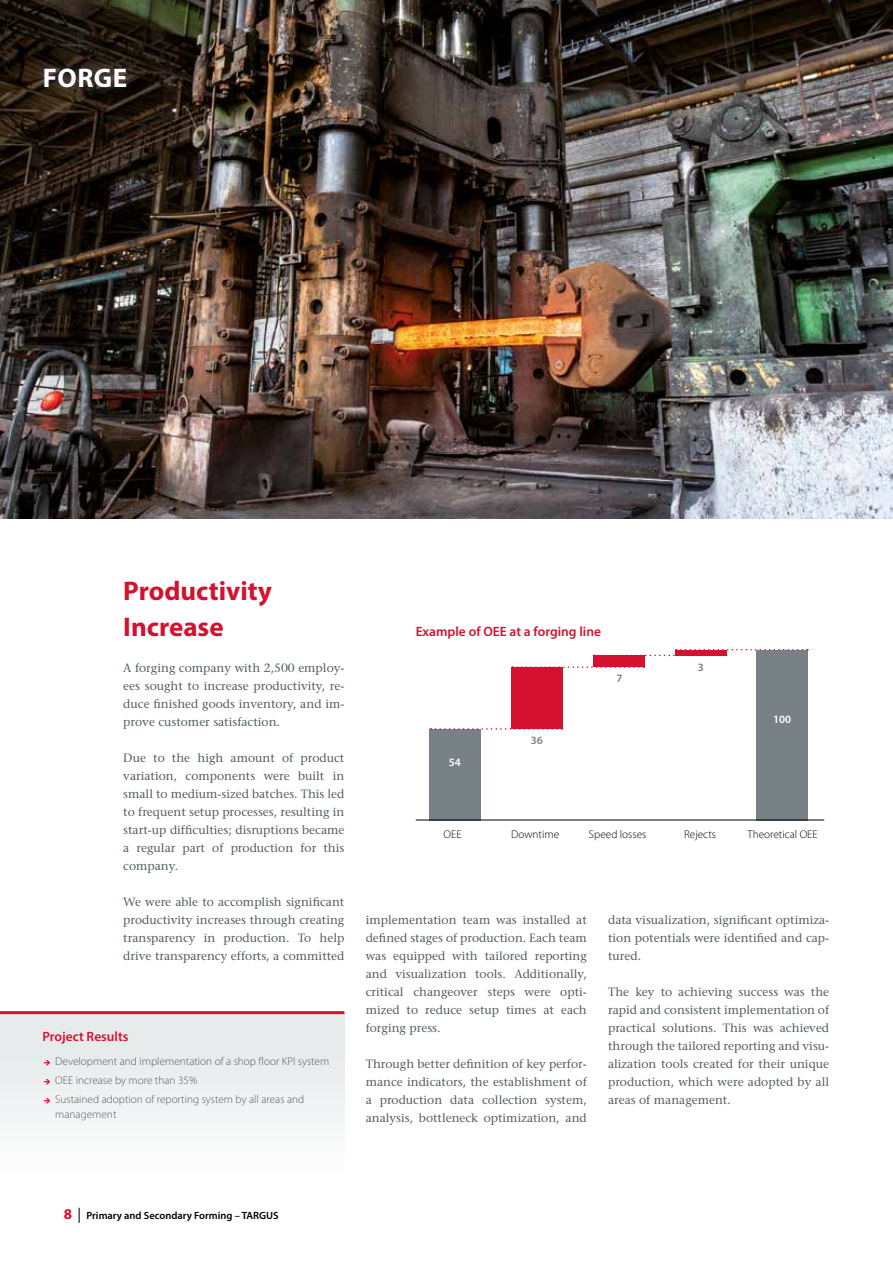
<style>
.page{position:relative;width:893px;height:1263px;background:#fff}
.page>*{position:absolute;margin:0;border:0;box-sizing:border-box;transform-origin:0 0}
.t1{font:700 27px/36px "Myriad Pro";color:#d51130}
.t2{font:700 27px "Myriad Pro";letter-spacing:.02em;color:#fff}
.t3{font:600 13.5px "Myriad Pro";color:#d51130}
.t4{font:12px/18px "Stone Serif";color:#535d62;text-align:justify}
.t5{font:300 11.25px/19.2px "Myriad Pro";color:#535d62}
.t6{font:300 11.25px "Myriad Pro";color:#000}
.t7{font:600 11.25px "Myriad Pro";color:#fff}
.t8{font:600 11.25px "Myriad Pro";color:#778186}
.t9{font:600 10.5px "Myriad Pro";color:#000}
.s1{font-family:"Communications P06";font-weight:400;font-size:9px;color:#d51130}
.s2{font-weight:700;font-size:15px;color:#d51130}
.s3{font-weight:400;font-size:15px}
</style>
<div class="page">
<div style="left:0;top:1012px;width:344px;height:161px;background:linear-gradient(to right,#f0f1f2,#f0f1f2)"></div>
<img style="left:0;top:0;width:893px;height:519px">
<hr style="left:0;top:1011px;width:344px;height:3px;background:#d51130">
<div style="left:35px;top:59px;width:101px;height:38px;background:#535d62;opacity:.75"></div>
<div style="left:429px;top:729px;width:51px;height:91px;background:#778186"></div>
<div style="left:757px;top:650px;width:51px;height:170px;background:#778186"></div>
<div style="left:511px;top:667px;width:51px;height:62px;background:#d51130"></div>
<div style="left:593px;top:655px;width:51px;height:12px;background:#d51130"></div>
<svg style="left:512px;top:666px;width:132px;height:2px"></svg>
<svg style="left:430px;top:728px;width:133px;height:2px"></svg>
<svg style="left:593px;top:649px;width:215px;height:7px"></svg>
<hr style="left:416px;top:820px;width:408px;height:1px;background:#000">
<h1 class="t2" style="left:43px;top:60px;width:86px">FORGE</h1>
<h1 class="t1" style="left:123px;top:572px;width:150px">Productivity<br>Increase</h1>
<p class="t4" style="left:123px;top:659px;width:223px">A forging company with 2,500 employ&shy;ees sought to increase productivity, re&shy;duce finished goods inventory, and im&shy;prove customer satisfaction.</p>
<p class="t4" style="left:123px;top:749px;width:223px">Due to the high amount of product variation, components were built in small to medium-sized batches. This led to frequent setup processes, resulting in start-up difficulties; disruptions became a regular part of production for this company.</p>
<p class="t4" style="left:123px;top:893px;width:223px">We were able to accomplish significant productivity increases through creating transparency in production. To help drive transparency efforts, a committed</p>
<p class="t3" style="left:43px;top:1028px;width:87px">Project Results</p>
<p class="t5" style="left:43px;top:1051px;width:288px"><span class="s1">a</span> Development and implementation of a shop floor KPI system <span class="s1">a</span> OEE increase by more than 35%<br><span class="s1">a</span> Sustained adoption of reporting system by all areas and</p>
<p class="t5" style="left:55px;top:1105px;width:63px">management</p>
<p class="t3" style="left:416px;top:623px;width:187px">Example of OEE at a forging line</p>
<p class="t8" style="left:616px;top:671px;width:8px">7</p>
<p class="t7" style="left:449px;top:755px;width:14px">54</p>
<p class="t8" style="left:531px;top:733px;width:14px">36</p>
<p class="t8" style="left:698px;top:660px;width:8px">3</p>
<p class="t7" style="left:773px;top:712px;width:20px">100</p>
<p class="t6" style="left:444px;top:827px;width:20px">OEE</p>
<p class="t6" style="left:511px;top:827px;width:49px">Downtime</p>
<p class="t6" style="left:589px;top:827px;width:59px">Speed losses</p>
<p class="t6" style="left:684px;top:827px;width:33px">Rejects</p>
<p class="t6" style="left:748px;top:827px;width:72px">Theoretical OEE</p>
<p class="t4" style="left:366px;top:911px;width:223px">implementation team was installed at defined stages of production. Each team was equipped with tailored reporting and visualization tools. Additionally, critical changeover steps were opti&shy;mized to reduce setup times at each forging press.</p>
<p class="t4" style="left:366px;top:1055px;width:223px">Through better definition of key perfor&shy;mance indicators, the establishment of a production data collection system, analysis, bottleneck optimization, and</p>
<p class="t4" style="left:608px;top:911px;width:223px">data visualization, significant optimiza&shy;tion potentials were identified and cap&shy;tured.</p>
<p class="t4" style="left:608px;top:983px;width:223px">The key to achieving success was the rapid and consistent implementation of practical solutions. This was achieved through the tailored reporting and visu&shy;alization tools created for their unique production, which were adopted by all areas of management.</p>
<p class="t9" style="left:64px;top:1209px;width:216px"><span class="s2">8</span> <span class="s3">|</span> Primary and Secondary Forming – TARGUS</p>
</div>
